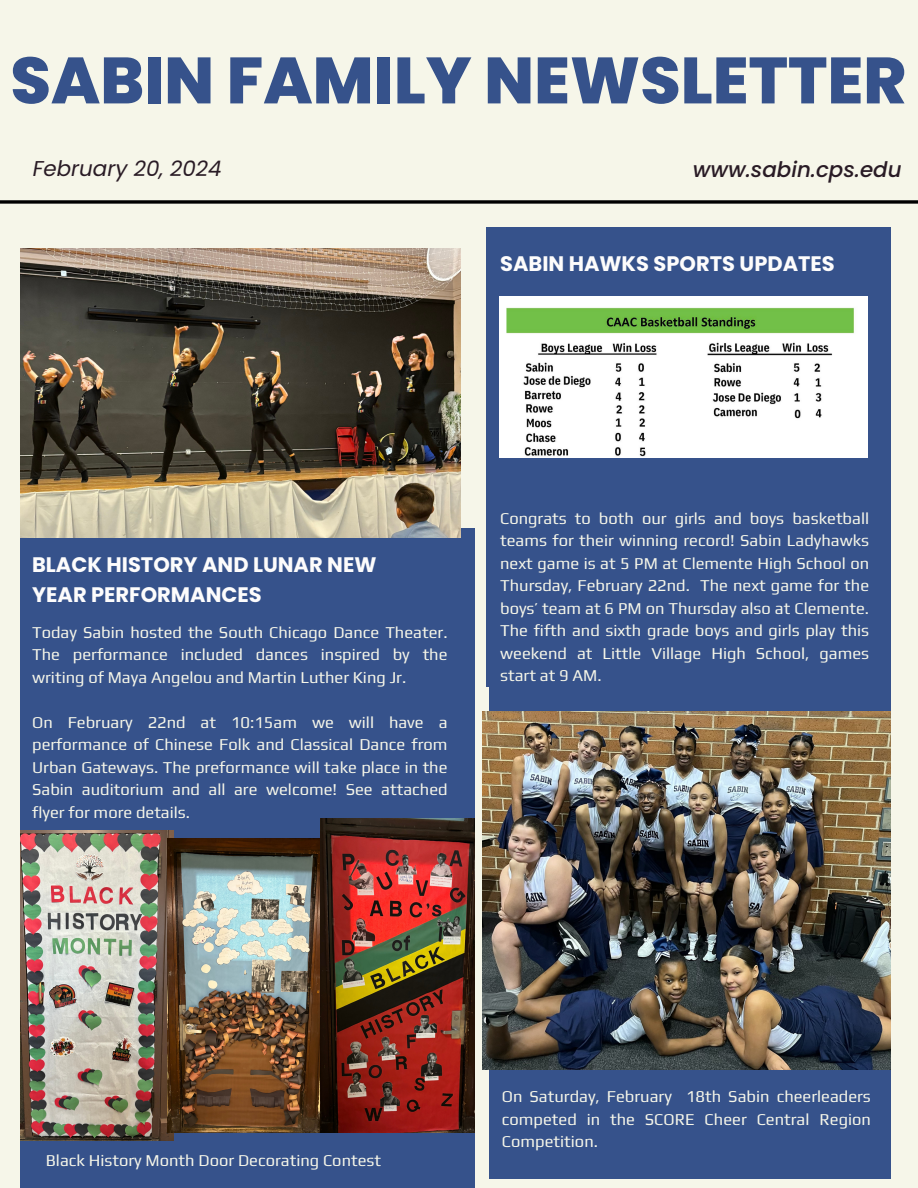
<style>
.page{position:relative;width:918px;height:1188px;background:#f6f6e9}
.page>*{position:absolute;margin:0;border:0;box-sizing:border-box;transform-origin:0 0}
.t1{font:800 65.25px "Poppins";color:#36528b}
.t2{font:italic 500 21.45px "Poppins";color:#291b25}
.t3{font:italic 21.45px "Poppins";color:#291b25}
.t4{font:700 21px/29.2px "Poppins";color:#fdfcfc}
.t5{font:16.5px/22.5px "Play";color:#f6f6e9;text-align:justify}
</style>
<div class="page">
<div style="left:20px;top:528px;width:455px;height:660px;background:#36528b"></div>
<div style="left:489px;top:674px;width:401px;height:504px;background:#36528b"></div>
<div style="left:486px;top:228px;width:404px;height:459px;background:#36528b"></div>
<svg style="left:0;top:200px;width:918px;height:4px;background:#252524"></svg>
<img style="left:499px;top:296px;width:368px;height:161px">
<img style="left:20px;top:831px;width:153px;height:309px">
<img style="left:168px;top:839px;width:152px;height:293px">
<img style="left:320px;top:819px;width:154px;height:314px">
<img style="left:20px;top:249px;width:440px;height:289px">
<img style="left:482px;top:711px;width:409px;height:358px">
<p class="t1" style="left:10px;top:35px;width:897px">SABIN FAMILY NEWSLETTER</p>
<p class="t3" style="left:33px;top:153px;width:190px">February 20, 2024</p>
<p class="t2" style="left:693px;top:155px;width:210px">www.sabin.cps.edu</p>
<p class="t4" style="left:500px;top:249px;width:336px">SABIN HAWKS SPORTS UPDATES</p>
<p class="t4" style="left:32px;top:550px;width:346px">BLACK HISTORY AND LUNAR NEW<br>YEAR PERFORMANCES</p>
<h2 class="t5" style="left:32px;top:621px;width:417px">Today Sabin hosted the South Chicago Dance Theater.<br>The performance included dances inspired by the writing of Maya Angelou and Martin Luther King Jr.</h2>
<p class="t5" style="left:32px;top:711px;width:417px">On February 22nd at 10:15am we will have a performance of Chinese Folk and Classical Dance from Urban Gateways. The preformance will take place in the Sabin auditorium and all are welcome! See attached flyer for more details.</p>
<p class="t5" style="left:500px;top:507px;width:371px">Congrats to both our girls and boys basketball teams for their winning record! Sabin Ladyhawks next game is at 5 PM at Clemente High School on Thursday, February 22nd. The next game for the boys’ team at 6 PM on Thursday also at Clemente.<br>The fifth and sixth grade boys and girls play this weekend at Little Village High School, games start at 9 AM.</p>
<p class="t5" style="left:46px;top:1149px;width:337px">Black History Month Door Decorating Contest</p>
<p class="t5" style="left:502px;top:1085px;width:371px">On Saturday, February 18th Sabin cheerleaders competed in the SCORE Cheer Central Region Competition.</p>
</div>
